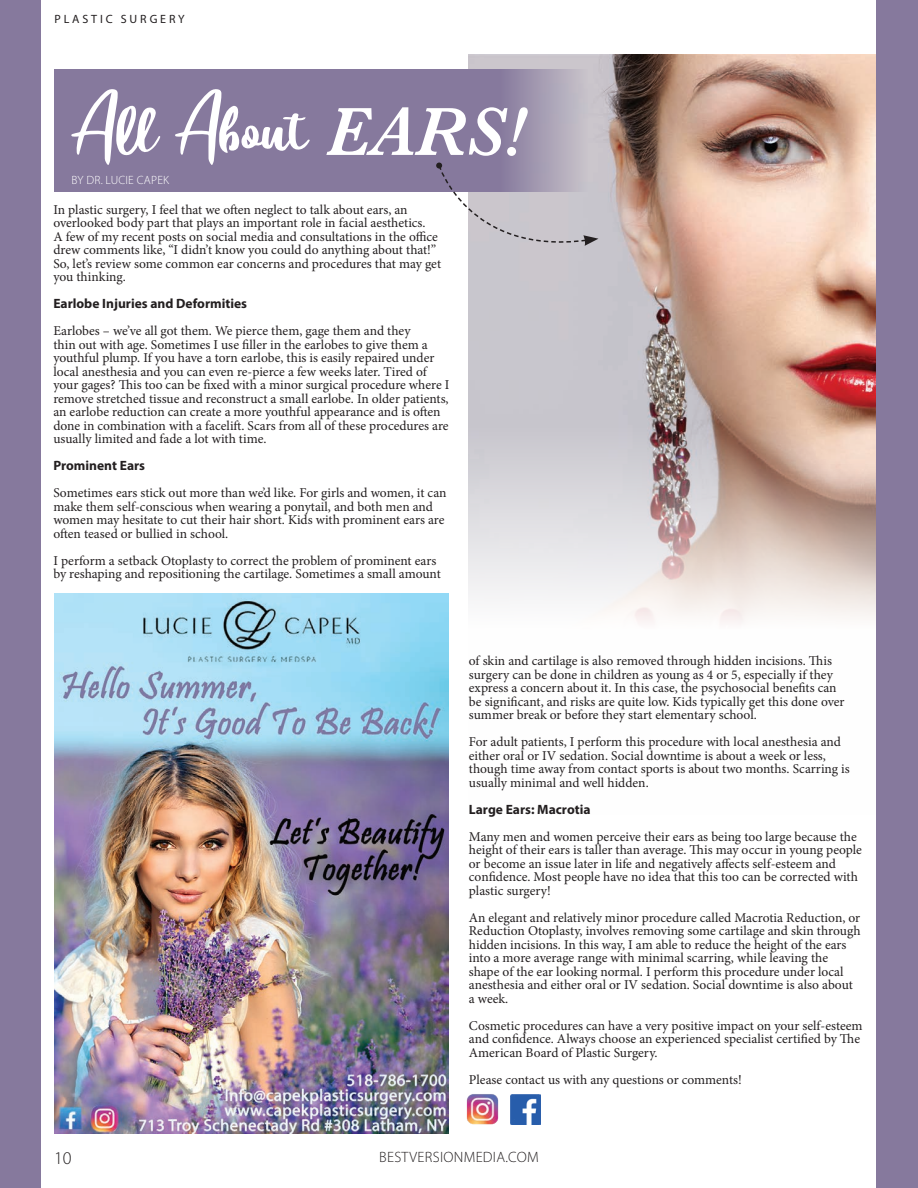
<style>
.page{position:relative;width:918px;height:1188px;background:#fff}
.page>*{position:absolute;margin:0;border:0;box-sizing:border-box;transform-origin:0 0}
.t1{font:70.65px "Besillia";color:#fff}
.t2{font:300 18px "Myriad Pro";color:#231f20}
.t3{font:300 15px "Myriad Pro";letter-spacing:.02em;color:#231f20}
.t4{font:13.5px/13.5px "Minion Pro";color:#231f20}
.t5{font:700 13.5px "Myriad Pro";color:#231f20}
.t6{font:300 12px "Myriad Pro";letter-spacing:.02em;color:#fff}
.t7{font:12px "Myriad Pro";letter-spacing:.24em;color:#231f20}
.s1{font-family:"Baskerville";font-weight:600;font-style:italic}
</style>
<div class="page">
<img style="left:54px;top:594px;width:394px;height:540px">
<img style="left:469px;top:54px;width:408px;height:760px">
<div style="left:54px;top:69px;width:534px;height:123px;background:#86799d"></div>
<img style="left:466px;top:1094px;width:33px;height:31px">
<img style="left:511px;top:1095px;width:30px;height:29px">
<div style="left:877px;top:0;width:41px;height:1188px;background:#86799d"></div>
<div style="left:0;top:0;width:40px;height:1188px;background:#86799d"></div>
<svg style="left:436px;top:163px;width:162px;height:92px"></svg>
<p class="t7" style="left:54px;top:11px;width:132px">PLASTIC SURGERY</p>
<h1 class="t1" style="left:71px;top:69px;width:454px">All About <span class="s1">EARS!</span></h1>
<p class="t6" style="left:71px;top:173px;width:99px">BY DR. LUCIE CAPEK</p>
<p class="t4" style="left:53px;top:203px;width:389px">In plastic surgery, I feel that we often neglect to talk about ears, an overlooked body part that plays an important role in facial aesthetics.<br>A few of my recent posts on social media and consultations in the office drew comments like, “I didn’t know you could do anything about that!” So, let’s review some common ear concerns and procedures that may get you thinking.</p>
<p class="t5" style="left:53px;top:295px;width:195px">Earlobe Injuries and Deformities</p>
<p class="t4" style="left:53px;top:324px;width:397px">Earlobes – we’ve all got them. We pierce them, gage them and they<br>thin out with age. Sometimes I use filler in the earlobes to give them a youthful plump. If you have a torn earlobe, this is easily repaired under local anesthesia and you can even re-pierce a few weeks later. Tired of your gages? This too can be fixed with a minor surgical procedure where I remove stretched tissue and reconstruct a small earlobe. In older patients, an earlobe reduction can create a more youthful appearance and is often done in combination with a facelift. Scars from all of these procedures are usually limited and fade a lot with time.</p>
<p class="t5" style="left:53px;top:457px;width:93px">Prominent Ears</p>
<p class="t4" style="left:53px;top:486px;width:395px">Sometimes ears stick out more than we’d like. For girls and women, it can make them self-conscious when wearing a ponytail, and both men and women may hesitate to cut their hair short. Kids with prominent ears are often teased or bullied in school.</p>
<p class="t4" style="left:53px;top:554px;width:389px">I perform a setback Otoplasty to correct the problem of prominent ears by reshaping and repositioning the cartilage. Sometimes a small amount</p>
<p class="t4" style="left:469px;top:654px;width:377px">of skin and cartilage is also removed through hidden incisions. This surgery can be done in children as young as 4 or 5, especially if they express a concern about it. In this case, the psychosocial benefits can be significant, and risks are quite low. Kids typically get this done over summer break or before they start elementary school.</p>
<p class="t4" style="left:469px;top:735px;width:382px">For adult patients, I perform this procedure with local anesthesia and either oral or IV sedation. Social downtime is about a week or less, though time away from contact sports is about two months. Scarring is usually minimal and well hidden.</p>
<p class="t5" style="left:469px;top:800px;width:123px">Large Ears: Macrotia</p>
<p class="t4" style="left:469px;top:830px;width:395px">Many men and women perceive their ears as being too large because the height of their ears is taller than average. This may occur in young people or become an issue later in life and negatively affects self-esteem and confidence. Most people have no idea that this too can be corrected with plastic surgery!</p>
<p class="t4" style="left:469px;top:911px;width:393px">An elegant and relatively minor procedure called Macrotia Reduction, or Reduction Otoplasty, involves removing some cartilage and skin through hidden incisions. In this way, I am able to reduce the height of the ears into a more average range with minimal scarring, while leaving the shape of the ear looking normal. I perform this procedure under local anesthesia and either oral or IV sedation. Social downtime is also about a week.</p>
<p class="t4" style="left:469px;top:1019px;width:395px">Cosmetic procedures can have a very positive impact on your self-esteem and confidence. Always choose an experienced specialist certified by The<br>American Board of Plastic Surgery.</p>
<p class="t4" style="left:469px;top:1073px;width:275px">Please contact us with any questions or comments!</p>
<h2 class="t2" style="left:54px;top:1147px;width:19px">10</h2>
<p class="t3" style="left:379px;top:1148px;width:161px">BESTVERSIONMEDIA.COM</p>
</div>
